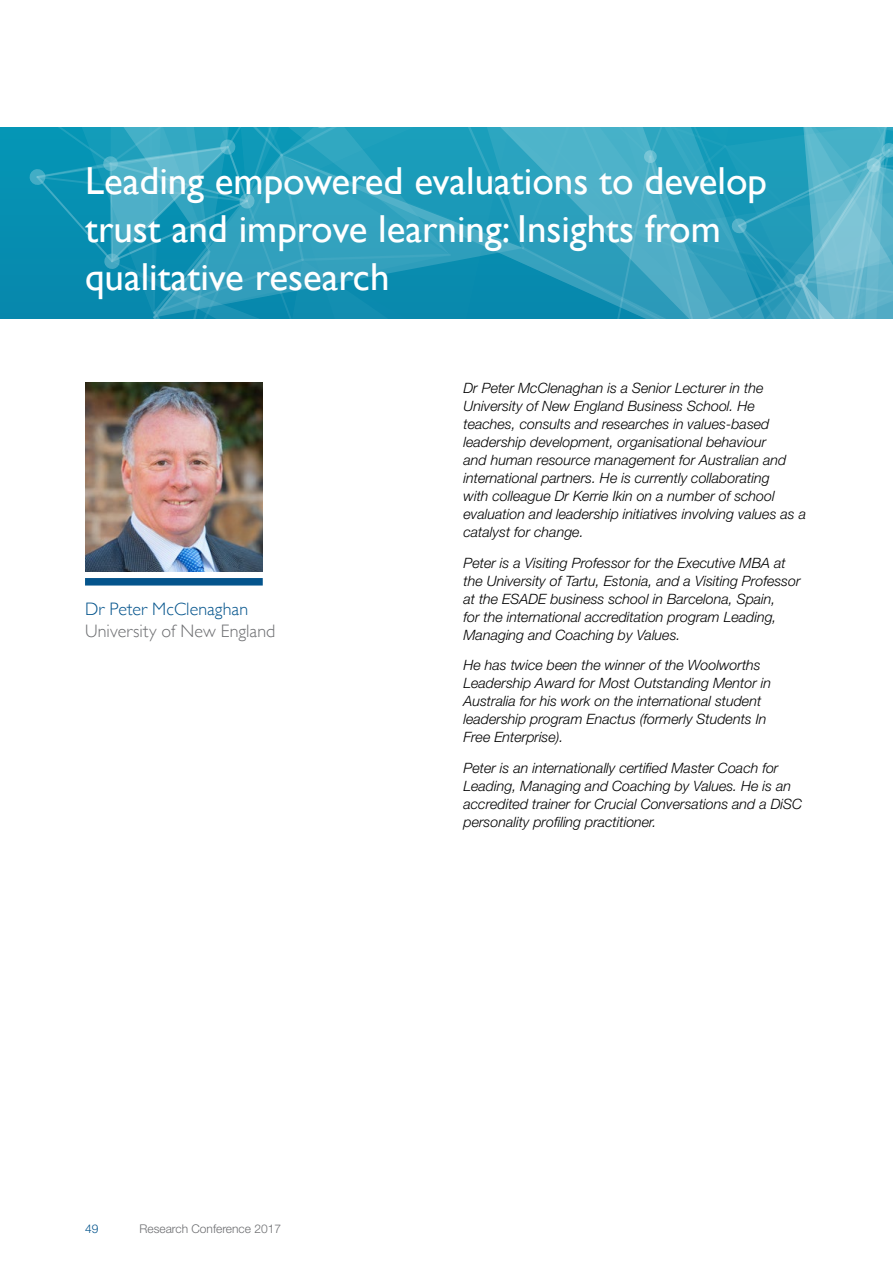
<style>
.page{position:relative;width:893px;height:1263px;background:#fff}
.page>*{position:absolute;margin:0;border:0;box-sizing:border-box;transform-origin:0 0}
.t1{font:39px/48px "Gill Sans";color:#fff}
.t2{font:300 18px "Gill Sans";letter-spacing:.005em;color:#6d6e71}
.t3{font:300 18px "Gill Sans";letter-spacing:.005em;color:#04548c}
.t4{font:italic 300 14.25px/18px "Helvetica Neue LT Std";color:#000}
.t5{font:300 12px "Helvetica Neue LT Std";color:#6d6e71}
.t6{font:300 12px "Helvetica Neue LT Std";color:#04548c}
</style>
<div class="page">
<img style="left:85px;top:383px;width:178px;height:188px">
<div style="left:85px;top:578px;width:178px;height:7px;background:#04548c"></div>
<svg style="left:0;top:128px;width:893px;height:191px;background:#2c9fbc"></svg>
<h1 class="t1" style="left:85px;top:156px;width:684px">Leading empowered evaluations to develop trust and improve learning: Insights from qualitative research</h1>
<p class="t3" style="left:85px;top:595px;width:165px">Dr Peter McClenaghan</p>
<p class="t2" style="left:85px;top:617px;width:192px">University of New England</p>
<p class="t6" style="left:85px;top:1221px;width:15px">49</p>
<p class="t5" style="left:139px;top:1221px;width:143px">Research Conference 2017</p>
<p class="t4" style="left:463px;top:379px;width:344px">Dr Peter McClenaghan is a Senior Lecturer in the University of New England Business School. He teaches, consults and researches in values-based leadership development, organisational behaviour<br>and human resource management for Australian and international partners. He is currently collaborating<br>with colleague Dr Kerrie Ikin on a number of school evaluation and leadership initiatives involving values as a catalyst for change.</p>
<p class="t4" style="left:463px;top:553px;width:339px">Peter is a Visiting Professor for the Executive MBA at the University of Tartu, Estonia, and a Visiting Professor at the ESADE business school in Barcelona, Spain,<br>for the international accreditation program Leading, Managing and Coaching by Values.</p>
<p class="t4" style="left:463px;top:656px;width:309px">He has twice been the winner of the Woolworths Leadership Award for Most Outstanding Mentor in Australia for his work on the international student leadership program Enactus (formerly Students In Free Enterprise).</p>
<p class="t4" style="left:463px;top:759px;width:340px">Peter is an internationally certified Master Coach for Leading, Managing and Coaching by Values. He is an accredited trainer for Crucial Conversations and a DiSC personality profiling practitioner.</p>
</div>
